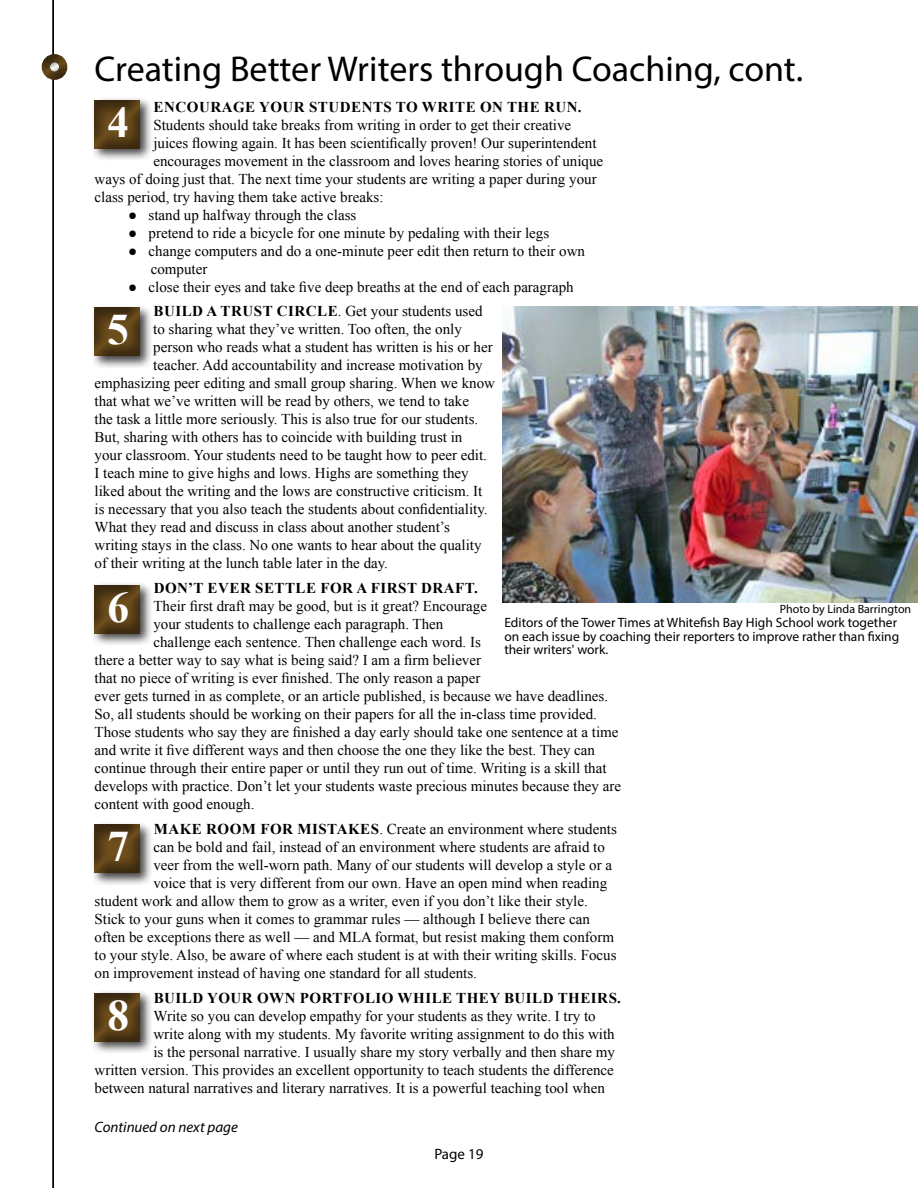
<style>
.page{position:relative;width:918px;height:1188px;background:#fff}
.page>*{position:absolute;margin:0;border:0;box-sizing:border-box;transform-origin:0 0}
.t1{font:700 43.5px "Times New Roman";color:#fff}
.t2{font:36px "Myriad Pro";color:#000}
.t3{font:15px/18px "Times New Roman";color:#000}
.t4{font:700 15px "Times New Roman";letter-spacing:.035em;color:#000}
.t5{font:italic 15px "Myriad Pro";color:#000}
.t6{font:15px "Myriad Pro";color:#000}
.t7{font:13.5px/13.5px "Myriad Pro";color:#000}
.t8{font:12px "Myriad Pro";color:#000}
.s1{font-weight:700}
</style>
<div class="page">
<hr style="left:52px;top:0;width:2px;height:1188px;background:#000">
<div style="left:91px;top:97px;width:62px;height:64px;background:#000;opacity:.75"></div>
<div style="left:80px;top:88px;width:73px;height:61px;background:#000;opacity:.5"></div>
<div style="left:91px;top:304px;width:62px;height:65px;background:#000;opacity:.75"></div>
<div style="left:80px;top:296px;width:73px;height:61px;background:#000;opacity:.5"></div>
<div style="left:91px;top:582px;width:62px;height:64px;background:#000;opacity:.75"></div>
<div style="left:80px;top:573px;width:73px;height:61px;background:#000;opacity:.5"></div>
<div style="left:91px;top:822px;width:62px;height:64px;background:#000;opacity:.75"></div>
<div style="left:80px;top:813px;width:73px;height:61px;background:#000;opacity:.5"></div>
<div style="left:91px;top:990px;width:62px;height:64px;background:#000;opacity:.75"></div>
<div style="left:80px;top:981px;width:73px;height:61px;background:#000;opacity:.5"></div>
<div style="left:29px;top:41px;width:52px;height:39px;background:#000;opacity:.5"></div>
<img style="left:503px;top:306px;width:414px;height:296px">
<p class="t2" style="left:94px;top:47px;width:710px">Creating Better Writers through Coaching, cont.</p>
<p class="t1" style="left:107px;top:91px;width:23px">4</p>
<p class="t4" style="left:154px;top:96px;width:35px">ENCOURAGE</p>
<p class="t4" style="left:259px;top:96px;width:24px">YOUR</p>
<p class="t4" style="left:309px;top:96px;width:12px">STUDE</p>
<p class="t4" style="left:362px;top:96px;width:72px">NTSTOWRITE</p>
<p class="t4" style="left:480px;top:96px;width:39px">O N THE</p>
<p class="t4" style="left:544px;top:96px;width:39px">RUN.</p>
<p class="t3" style="left:153px;top:115px;width:419px">Students should take breaks from writing in order to get their creative</p>
<p class="t3" style="left:153px;top:133px;width:445px">juices flowing again. It has been scientifically proven! Our superintendent</p>
<p class="t3" style="left:153px;top:151px;width:451px">encourages movement in the classroom and loves hearing stories of unique</p>
<p class="t3" style="left:95px;top:169px;width:504px">ways of doing just that. The next time your students are writing a paper during your</p>
<p class="t3" style="left:95px;top:187px;width:291px">class period, try having them take active breaks:</p>
<p class="t3" style="left:128px;top:205px;width:230px">● stand up halfway through the class</p>
<p class="t3" style="left:128px;top:223px;width:423px">● pretend to ride a bicycle for one minute by pedaling with their legs</p>
<p class="t3" style="left:151px;top:241px;width:436px;text-indent:-22px">● change computers and do a one-minute peer edit then return to their own computer</p>
<p class="t3" style="left:153px;top:274px;width:422px;line-height:24.8px;text-indent:-25px">● close their eyes and take five deep breaths at the end of each paragraph<br><span class="s1">BUILD</span></p>
<p class="t4" style="left:207px;top:301px;width:26px">A TRUST</p>
<p class="t4" style="left:277px;top:301px;width:11px">CIRCLE</p>
<p class="t3" style="left:338px;top:302px;width:146px">. Get your students used</p>
<p class="t3" style="left:153px;top:320px;width:310px">to sharing what they’ve written. Too often, the only</p>
<p class="t3" style="left:153px;top:338px;width:341px">person who reads what a student has written is his or her</p>
<p class="t3" style="left:153px;top:356px;width:331px">teacher. Add accountability and increase motivation by</p>
<p class="t3" style="left:95px;top:374px;width:402px">emphasizing peer editing and small group sharing. When we know</p>
<p class="t3" style="left:95px;top:392px;width:376px">that what we’ve written will be read by others, we tend to take</p>
<p class="t3" style="left:95px;top:410px;width:385px">the task a little more seriously. This is also true for our students.</p>
<p class="t3" style="left:95px;top:428px;width:369px">But, sharing with others has to coincide with building trust in</p>
<p class="t3" style="left:95px;top:446px;width:394px">your classroom. Your students need to be taught how to peer edit.</p>
<p class="t3" style="left:95px;top:464px;width:376px">I teach mine to give highs and lows. Highs are something they</p>
<p class="t3" style="left:95px;top:482px;width:389px">liked about the writing and the lows are constructive criticism. It</p>
<p class="t3" style="left:95px;top:500px;width:395px">is necessary that you also teach the students about confidentiality.</p>
<p class="t3" style="left:95px;top:518px;width:357px">What they read and discuss in class about another student’s</p>
<p class="t3" style="left:95px;top:536px;width:389px">writing stays in the class. No one wants to hear about the quality</p>
<p class="t3" style="left:95px;top:554px;width:295px">of their writing at the lunch table later in the day.</p>
<p class="t4" style="left:154px;top:577px;width:66px">DON’T EVER</p>
<p class="t4" style="left:255px;top:577px;width:11px">SETTLE</p>
<p class="t4" style="left:320px;top:577px;width:71px">FOR A FIRST</p>
<p class="t4" style="left:421px;top:577px;width:13px">DRA</p>
<p class="t4" style="left:455px;top:577px;width:24px">FT.</p>
<p class="t3" style="left:153px;top:597px;width:335px">Their first draft may be good, but is it great? Encourage</p>
<p class="t3" style="left:153px;top:615px;width:292px">your students to challenge each paragraph. Then</p>
<p class="t3" style="left:153px;top:633px;width:329px">challenge each sentence. Then challenge each word. Is</p>
<p class="t3" style="left:95px;top:651px;width:388px">there a better way to say what is being said? I am a firm believer</p>
<p class="t3" style="left:95px;top:669px;width:387px">that no piece of writing is ever finished. The only reason a paper</p>
<p class="t3" style="left:95px;top:687px;width:515px">ever gets turned in as complete, or an article published, is because we have deadlines.</p>
<p class="t3" style="left:95px;top:705px;width:504px">So, all students should be working on their papers for all the in-class time provided.</p>
<p class="t3" style="left:95px;top:723px;width:526px">Those students who say they are finished a day early should take one sentence at a time</p>
<p class="t3" style="left:95px;top:741px;width:502px">and write it five different ways and then choose the one they like the best. They can</p>
<p class="t3" style="left:95px;top:759px;width:513px">continue through their entire paper or until they run out of time. Writing is a skill that</p>
<p class="t3" style="left:95px;top:777px;width:528px">develops with practice. Don’t let your students waste precious minutes because they are</p>
<p class="t3" style="left:95px;top:795px;width:161px">content with good enough.</p>
<p class="t4" style="left:154px;top:818px;width:155px">MAKE ROOM FOR MISTA</p>
<p class="t3" style="left:348px;top:819px;width:270px"><span class="s1">KES</span> . Create an environment where students</p>
<p class="t3" style="left:153px;top:837px;width:453px">can be bold and fail, instead of an environment where students are afraid to</p>
<p class="t3" style="left:153px;top:855px;width:460px">veer from the well-worn path. Many of our students will develop a style or a</p>
<p class="t3" style="left:153px;top:873px;width:455px">voice that is very different from our own. Have an open mind when reading</p>
<p class="t3" style="left:95px;top:891px;width:495px">student work and allow them to grow as a writer, even if you don’t like their style.</p>
<p class="t3" style="left:95px;top:909px;width:497px">Stick to your guns when it comes to grammar rules — although I believe there can</p>
<p class="t3" style="left:95px;top:927px;width:521px">often be exceptions there as well — and MLA format, but resist making them conform</p>
<p class="t3" style="left:95px;top:945px;width:524px">to your style. Also, be aware of where each student is at with their writing skills. Focus</p>
<p class="t3" style="left:95px;top:963px;width:384px">on improvement instead of having one standard for all students.</p>
<p class="t4" style="left:154px;top:987px;width:22px">BUILD</p>
<p class="t4" style="left:207px;top:987px;width:24px">YOUR</p>
<p class="t4" style="left:257px;top:987px;width:55px">OW N PORT</p>
<p class="t4" style="left:343px;top:987px;width:21px">FOLIO</p>
<p class="t4" style="left:398px;top:987px;width:12px">WHILE</p>
<p class="t4" style="left:456px;top:987px;width:12px">THE</p>
<p class="t4" style="left:490px;top:987px;width:26px">Y BUILD</p>
<p class="t4" style="left:558px;top:987px;width:11px">THEIRS</p>
<p class="t4" style="left:617px;top:987px;width:5px">.</p>
<p class="t3" style="left:153px;top:1006px;width:444px">Write so you can develop empathy for your students as they write. I try to</p>
<p class="t3" style="left:153px;top:1024px;width:463px">write along with my students. My favorite writing assignment to do this with</p>
<p class="t3" style="left:153px;top:1042px;width:463px">is the personal narrative. I usually share my story verbally and then share my</p>
<p class="t3" style="left:95px;top:1060px;width:521px">written version. This provides an excellent opportunity to teach students the difference</p>
<p class="t3" style="left:95px;top:1078px;width:512px">between natural narratives and literary narratives. It is a powerful teaching tool when</p>
<p class="t1" style="left:107px;top:298px;width:23px">5</p>
<p class="t1" style="left:107px;top:576px;width:23px">6</p>
<p class="t8" style="left:780px;top:601px;width:133px">Photo by Linda Barrington</p>
<p class="t7" style="left:504px;top:616px;width:396px">Editors of the Tower Times at Whitefish Bay High School work together on each issue by coaching their reporters to improve rather than fixing their writers' work.</p>
<p class="t1" style="left:107px;top:816px;width:23px">7</p>
<p class="t1" style="left:107px;top:984px;width:23px">8</p>
<p class="t5" style="left:94px;top:1117px;width:145px">Continued on next page</p>
<p class="t6" style="left:434px;top:1144px;width:51px">Page 19</p>
</div>
